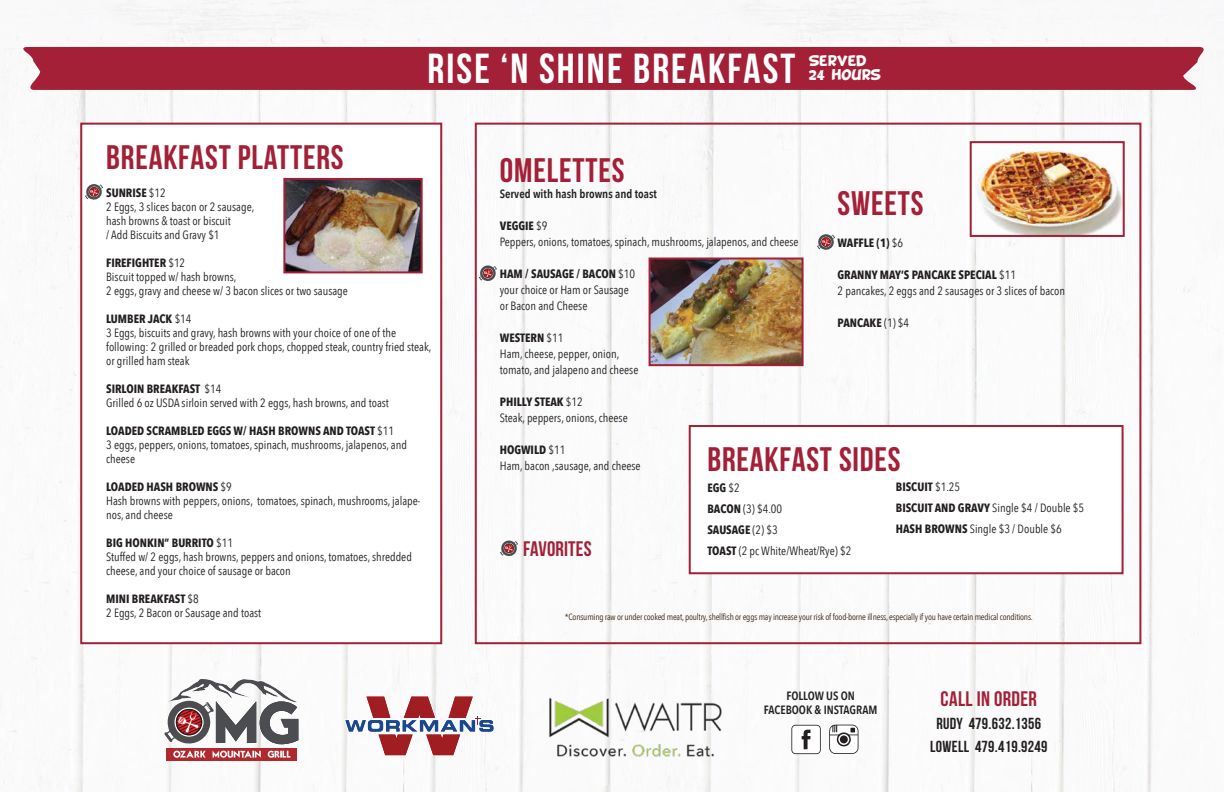
<style>
.page{position:relative;width:1224px;height:792px;background:#fff}
.page>*{position:absolute;margin:0;border:0;box-sizing:border-box;transform-origin:0 0}
.t1{font:42px "Bebas Neue";letter-spacing:.05em;color:#fff}
.t2{font:34px "Bebas Neue";letter-spacing:.025em;color:#a32036}
.t3{font:21px "Bebas Neue";letter-spacing:.015em;color:#a32036}
.t4{font:16px/23px "Bebas Neue";letter-spacing:.02em;color:#231f20;text-align:center}
.t5{font:12px/14px "Avenir Next Condensed";color:#231f20}
.t6{font:600 12px/14px "Avenir Next Condensed";color:#231f20;text-align:center}
.t7{font:700 12px "Avenir Next Condensed";color:#231f20}
.t8{font:12px/14px "BD Cartoon Shout";letter-spacing:.025em;color:#fff}
.t9{font:9px "Avenir Next Condensed";letter-spacing:-.02em;color:#3c2414}
.s1{font-weight:700}
.s2{font-weight:400}
</style>
<div class="page">
<img style="left:612px;top:0;width:589px;height:792px">
<img style="left:0;top:0;width:612px;height:792px">
<div style="left:80px;top:123px;width:362px;height:521px;background:#fff;border:2px solid #a32036"></div>
<div style="left:475px;top:123px;width:666px;height:521px;border:2px solid #a32036"></div>
<svg style="left:18px;top:46px;width:1186px;height:45px;background:#a82e42"></svg>
<svg style="left:791px;top:725px;width:30px;height:29px"></svg>
<svg style="left:829px;top:725px;width:29px;height:29px"></svg>
<img style="left:973px;top:144px;width:149px;height:90px">
<div style="left:970px;top:141px;width:155px;height:96px;border:2px solid #a32036"></div>
<img style="left:545px;top:682px;width:181px;height:91px">
<div style="left:689px;top:425px;width:435px;height:149px;background:#fff;border:2px solid #a32036"></div>
<img style="left:652px;top:261px;width:149px;height:102px">
<div style="left:649px;top:258px;width:155px;height:108px;border:2px solid #a32036"></div>
<img style="left:286px;top:181px;width:134px;height:89px">
<div style="left:283px;top:178px;width:140px;height:95px;border:2px solid #a32036"></div>
<svg style="left:500px;top:540px;width:18px;height:17px"></svg>
<svg style="left:479px;top:265px;width:18px;height:17px"></svg>
<svg style="left:817px;top:234px;width:18px;height:17px"></svg>
<svg style="left:85px;top:184px;width:18px;height:16px"></svg>
<div style="left:167px;top:748px;width:130px;height:13px;background:#b1292d"></div>
<svg style="left:164px;top:678px;width:135px;height:80px"></svg>
<svg style="left:344px;top:696px;width:150px;height:60px"></svg>
<h1 class="t1" style="left:427px;top:45px;width:370px">RISE ‘N SHINE BREAKFAST</h1>
<p class="t8" style="left:809px;top:54px;width:73px">SERVED<br>24 HOURS</p>
<h2 class="t2" style="left:106px;top:138px;width:239px">BREAKFAST PLATTERS</h2>
<p class="t5" style="left:106px;top:185px;width:150px"><span class="s1">SUNRISE</span> $12<br>2 Eggs, 3 slices bacon or 2 sausage, hash browns &amp; toast or biscuit<br>/ Add Biscuits and Gravy $1</p>
<p class="t5" style="left:106px;top:255px;width:243px"><span class="s1">FIREFIGHTER</span> $12<br>Biscuit topped w/ hash browns,<br>2 eggs, gravy and cheese w/ 3 bacon slices or two sausage</p>
<p class="t5" style="left:106px;top:311px;width:327px"><span class="s1">LUMBER JACK</span> $14<br>3 Eggs, biscuits and gravy, hash browns with your choice of one of the following: 2 grilled or breaded pork chops, chopped steak, country fried steak, or grilled ham steak</p>
<p class="t5" style="left:106px;top:381px;width:284px"><span class="s1">SIRLOIN BREAKFAST</span> $14<br>Grilled 6 oz USDA sirloin served with 2 eggs, hash browns, and toast</p>
<p class="t5" style="left:106px;top:423px;width:302px"><span class="s1">LOADED SCRAMBLED EGGS W/ HASH BROWNS AND TOAST</span> $11<br>3 eggs, peppers, onions, tomatoes, spinach, mushrooms, jalapenos, and cheese</p>
<p class="t5" style="left:106px;top:479px;width:316px"><span class="s1">LOADED HASH BROWNS</span> $9<br>Hash browns with peppers, onions, tomatoes, spinach, mushrooms, jalape&shy;nos, and cheese</p>
<p class="t5" style="left:106px;top:535px;width:307px"><span class="s1">BIG HONKIN” BURRITO</span> $11<br>Stuffed w/ 2 eggs, hash browns, peppers and onions, tomatoes, shredded cheese, and your choice of sausage or bacon</p>
<p class="t5" style="left:106px;top:591px;width:157px"><span class="s1">MINI BREAKFAST</span> $8<br>2 Eggs, 2 Bacon or Sausage and toast</p>
<h2 class="t2" style="left:500px;top:151px;width:126px">OMELETTES</h2>
<p class="t6" style="left:500px;top:186px;width:159px">Served with hash browns and toast</p>
<p class="t5" style="left:500px;top:217px;width:300px;line-height:16px"><span class="s1">VEGGIE</span> $9<br>Peppers, onions, tomatoes, spinach, mushrooms, jalapenos, and cheese</p>
<p class="t5" style="left:500px;top:265px;width:137px;line-height:16px"><span class="s1">HAM / SAUSAGE / BACON</span> $10 your choice or Ham or Sausage or Bacon and Cheese</p>
<p class="t5" style="left:500px;top:329px;width:140px;line-height:16px"><span class="s1">WESTERN</span> $11<br>Ham, cheese, pepper, onion, tomato, and jalapeno and cheese</p>
<p class="t5" style="left:500px;top:393px;width:129px;line-height:16px"><span class="s1">PHILLY STEAK</span> $12<br>Steak, peppers, onions, cheese</p>
<p class="t5" style="left:500px;top:441px;width:142px;line-height:16px"><span class="s1">HOGWILD</span> $11<br>Ham, bacon ,sausage, and cheese</p>
<h2 class="t2" style="left:838px;top:184px;width:87px">SWEETS</h2>
<p class="t7" style="left:838px;top:235px;width:67px">WAFFLE (1) <span class="s2">$6</span></p>
<p class="t5" style="left:838px;top:266px;width:229px;line-height:16px"><span class="s1">GRANNY MAY’S PANCAKE SPECIAL</span> $11<br>2 pancakes, 2 eggs and 2 sausages or 3 slices of bacon</p>
<p class="t7" style="left:838px;top:315px;width:73px">PANCAKE <span class="s2">(1) $4</span></p>
<h2 class="t2" style="left:707px;top:441px;width:195px">BREAKFAST SIDES</h2>
<p class="t5" style="left:707px;top:477px;width:145px;line-height:21px"><span class="s1">EGG</span> $2<br><span class="s1">BACON</span> (3) $4.00<br><span class="s1">SAUSAGE</span> (2) $3<br><span class="s1">TOAST</span> (2 pc White/Wheat/Rye) $2</p>
<p class="t5" style="left:896px;top:476px;width:190px;line-height:21px"><span class="s1">BISCUIT</span> $1.25<br><span class="s1">BISCUIT AND GRAVY</span> Single $4 / Double $5<br><span class="s1">HASH BROWNS</span> Single $3 / Double $6</p>
<h3 class="t3" style="left:523px;top:537px;width:70px">FAVORITES</h3>
<p class="t9" style="left:565px;top:610px;width:469px">*Consuming raw or under cooked meat, poultry, shellfish or eggs may increase your risk of food-borne illness, especially if you have certain medical conditions.</p>
<p class="t6" style="left:764px;top:689px;width:115px">FOLLOW US ON<br>FACEBOOK &amp; INSTAGRAM</p>
<h3 class="t3" style="left:941px;top:687px;width:98px">CALL IN ORDER</h3>
<h3 class="t4" style="left:930px;top:712px;width:119px">RUDY 479.632.1356<br>LOWELL 479.419.9249</h3>
</div>
